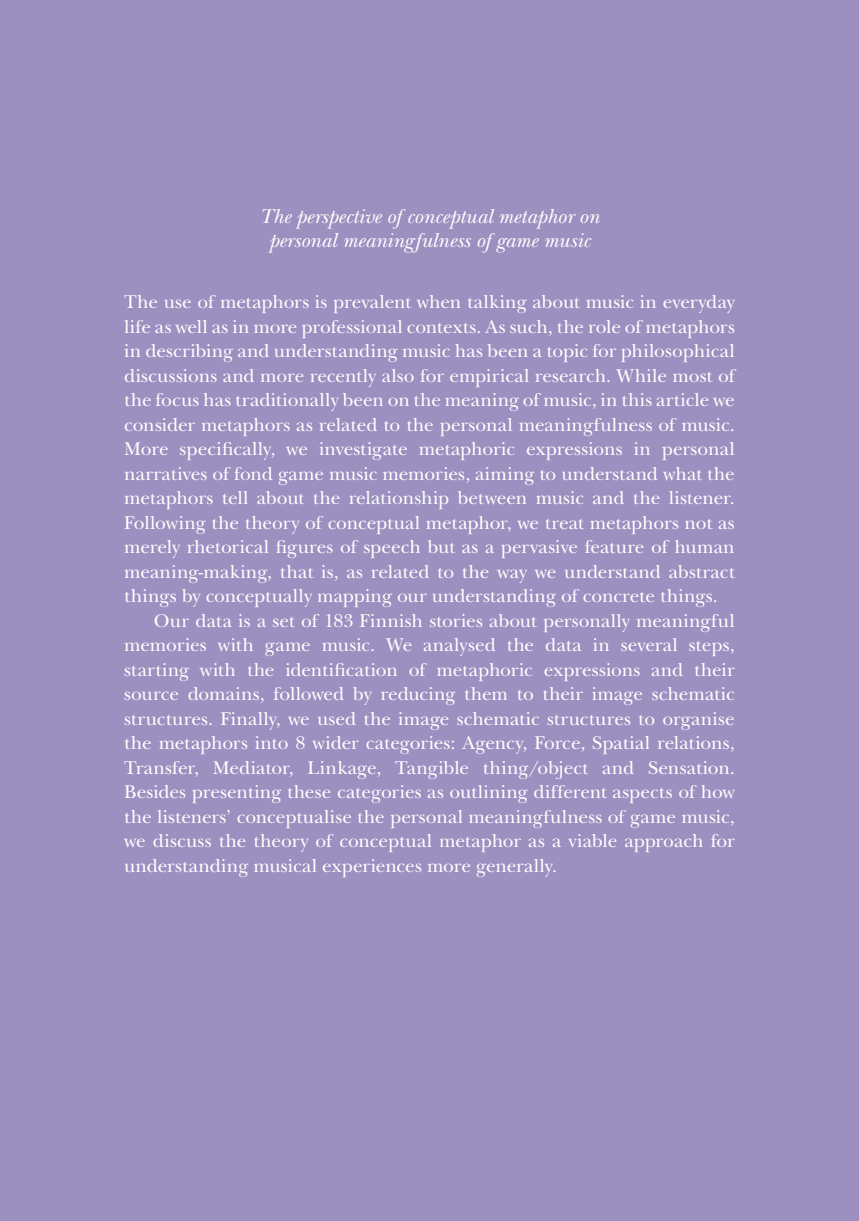
<style>
.page{position:relative;width:859px;height:1221px;background:#fff}
.page>*{position:absolute;margin:0;border:0;box-sizing:border-box;transform-origin:0 0}
.Abstract_otsikko{font:italic 21px/24.5px "New Baskerville Std";color:#fff;text-align:center}
.Abstract_eka{font:19.25px/24.5px "New Baskerville Std";letter-spacing:-.01em;color:#fff;text-align:justify}
.Abstract_leipa{font:19.25px/24.5px "New Baskerville Std";letter-spacing:-.01em;color:#fff;text-align:justify}
</style>
<div class="page">
<div style="left:0;top:0;width:858px;height:1220px;background:#9b90c0"></div>
<p class="Abstract_otsikko" style="left:259px;top:204px;width:341px">The perspective of conceptual metaphor on personal meaningfulness of game music</p>
<p class="Abstract_eka" style="left:124px;top:290px;width:613px">The use of metaphors is prevalent when talking about music in everyday life as well as in more professional contexts. As such, the role of metaphors in describing and understanding music has been a topic for philosophical discussions and more recently also for empirical research. While most of the focus has traditionally been on the meaning of music, in this article we consider metaphors as related to the personal meaningfulness of music.<br>More specifically, we investigate metaphoric expressions in personal narratives of fond game music memories, aiming to understand what the metaphors tell about the relationship between music and the listener.<br>Following the theory of conceptual metaphor, we treat metaphors not as merely rhetorical figures of speech but as a pervasive feature of human meaning-making, that is, as related to the way we understand abstract things by conceptually mapping our understanding of concrete things.</p>
<p class="Abstract_leipa" style="left:124px;top:608px;width:612px;text-indent:30px">Our data is a set of 183 Finnish stories about personally meaningful memories with game music. We analysed the data in several steps, starting with the identification of metaphoric expressions and their source domains, followed by reducing them to their image schematic structures. Finally, we used the image schematic structures to organise the metaphors into 8 wider categories: Agency, Force, Spatial relations, Transfer, Mediator, Linkage, Tangible thing/object and Sensation.<br>Besides presenting these categories as outlining different aspects of how the listeners’ conceptualise the personal meaningfulness of game music, we discuss the theory of conceptual metaphor as a viable approach for understanding musical experiences more generally.</p>
</div>
